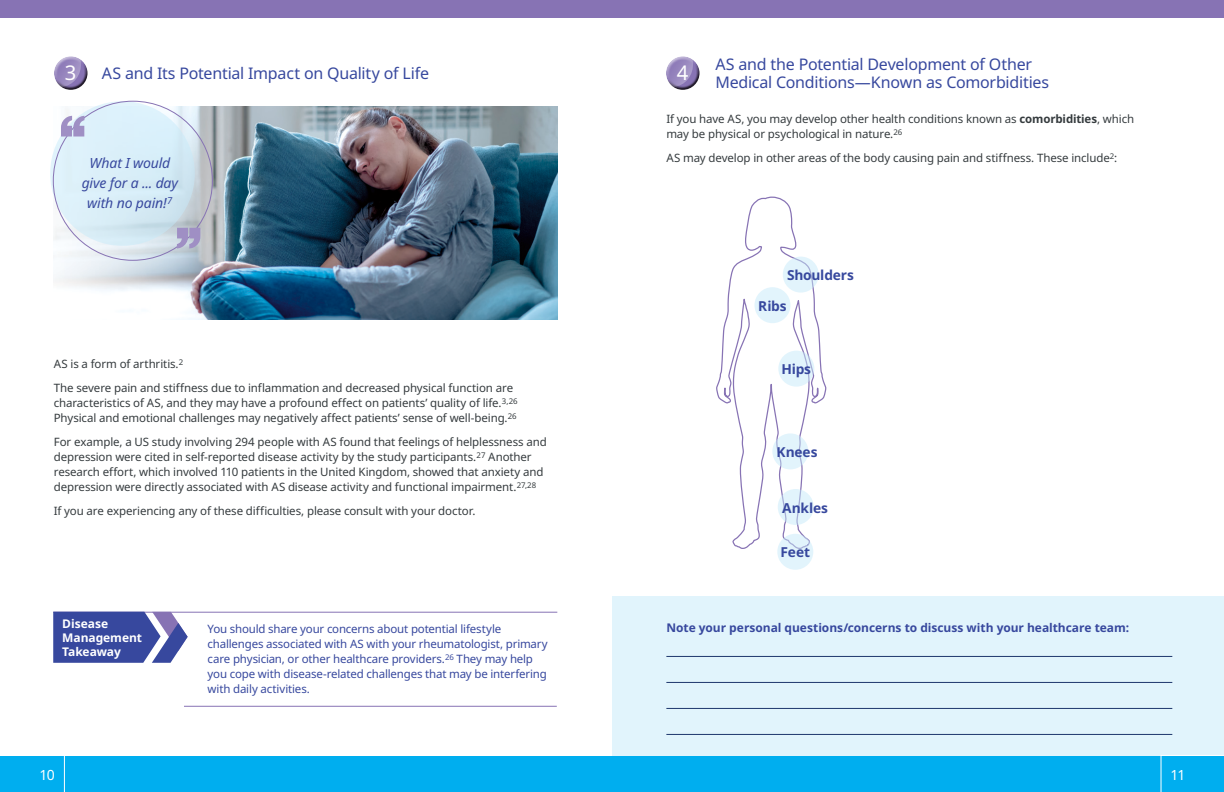
<style>
.page{position:relative;width:1224px;height:792px;background:#fff}
.page>*{position:absolute;margin:0;border:0;box-sizing:border-box;transform-origin:0 0}
.t1{font:20.2px "Noto Sans";color:#fff}
.t2{font:16px/18px "Noto Sans";letter-spacing:-.015em;color:#37489e}
.t3{font:italic 14px/20px "Noto Sans";letter-spacing:-.015em;color:#37489e;text-align:center}
.t4{font:14px "Noto Sans";color:#fff}
.t5{font:700 13.8px "Noto Sans";letter-spacing:-.01em;color:#37489e}
.t6{font:700 12px "Noto Sans";letter-spacing:-.005em;color:#37489e}
.t7{font:700 12px/14px "Noto Sans";letter-spacing:-.005em;color:#fff}
.t8{font:11.5px/15px "Noto Sans";letter-spacing:-.01em;color:#353b3e}
.t9{font:11.5px/15px "Noto Sans";letter-spacing:-.015em;color:#37489e}
.s1{font-weight:700}
</style>
<div class="page">
<div style="left:0;top:0;width:612px;height:17px;background:#8773b4"></div>
<div style="left:0;top:756px;width:612px;height:36px;background:#00aeef"></div>
<div style="left:53px;top:62px;width:36px;height:28px;background:#231f20;opacity:.88"></div>
<svg style="left:54px;top:56px;width:28px;height:32px"></svg>
<img style="left:54px;top:107px;width:504px;height:213px">
<hr style="left:184px;top:706px;width:373px;height:1px;background:#8773b4">
<svg style="left:50px;top:101px;width:145px;height:145px;background:#d7ecf6"></svg>
<svg style="left:61px;top:116px;width:23px;height:21px"></svg>
<svg style="left:177px;top:228px;width:23px;height:21px"></svg>
<hr style="left:53px;top:612px;width:504px;height:1px;background:#8773b4">
<svg style="left:53px;top:612px;width:135px;height:51px;background:#5461ab"></svg>
<svg style="left:63px;top:756px;width:2px;height:36px"></svg>
<div style="left:612px;top:597px;width:612px;height:177px;background:#e1f4fc"></div>
<div style="left:612px;top:0;width:612px;height:17px;background:#8773b4"></div>
<div style="left:612px;top:756px;width:612px;height:36px;background:#00aeef"></div>
<svg style="left:716px;top:196px;width:111px;height:353px"></svg>
<svg style="left:778px;top:351px;width:36px;height:36px"></svg>
<svg style="left:783px;top:257px;width:36px;height:36px"></svg>
<div style="left:754px;top:287px;width:36px;height:36px;background:#e2f4fc;border-radius:50%"></div>
<svg style="left:772px;top:433px;width:36px;height:36px"></svg>
<svg style="left:778px;top:489px;width:36px;height:36px"></svg>
<svg style="left:777px;top:534px;width:36px;height:36px"></svg>
<div style="left:665px;top:62px;width:36px;height:28px;background:#231f20;opacity:.88"></div>
<svg style="left:666px;top:56px;width:28px;height:32px"></svg>
<hr style="left:666px;top:656px;width:506px;height:1px;background:#1d366c">
<hr style="left:666px;top:682px;width:506px;height:1px;background:#1d366c">
<hr style="left:666px;top:708px;width:506px;height:1px;background:#1d366c">
<hr style="left:666px;top:734px;width:506px;height:1px;background:#1d366c">
<svg style="left:1161px;top:755px;width:63px;height:37px"></svg>
<h1 class="t1" style="left:65px;top:58px;width:13px">3</h1>
<h2 class="t2" style="left:102px;top:65px;width:329px">AS and Its Potential Impact on Quality of Life</h2>
<p class="t3" style="left:82px;top:153px;width:98px">What I would give for a ... day with no pain!<sup>7</sup></p>
<h2 class="t2" style="left:715px;top:56px;width:335px">AS and the Potential Development of Other<br>Medical Conditions—Known as Comorbidities</h2>
<p class="t8" style="left:666px;top:112px;width:469px">If you have AS, you may develop other health conditions known as <span class="s1">comorbidities</span>, which may be physical or psychological in nature.<sup>26</sup></p>
<p class="t8" style="left:666px;top:151px;width:452px">AS may develop in other areas of the body causing pain and stiffness. These include<sup>2</sup>:</p>
<h1 class="t1" style="left:677px;top:58px;width:13px">4</h1>
<p class="t5" style="left:787px;top:265px;width:68px">Shoulders</p>
<p class="t5" style="left:758px;top:296px;width:30px">Ribs</p>
<p class="t8" style="left:54px;top:352px;width:461px;line-height:24px">AS is a form of arthritis.<sup>2<br></sup>The severe pain and stiffness due to inflammation and decreased physical function are</p>
<p class="t8" style="left:54px;top:396px;width:465px">characteristics of AS, and they may have a profound effect on patients’ quality of life.<sup>3,26<br></sup>Physical and emotional challenges may negatively affect patients’ sense of well-being.<sup>26</sup></p>
<p class="t8" style="left:54px;top:435px;width:494px">For example, a US study involving 294 people with AS found that feelings of helplessness and depression were cited in self-reported disease activity by the study participants.<sup>27</sup> Another research effort, which involved 110 patients in the United Kingdom, showed that anxiety and depression were directly associated with AS disease activity and functional impairment.<sup>27,28</sup></p>
<p class="t8" style="left:54px;top:504px;width:423px">If you are experiencing any of these difficulties, please consult with your doctor.</p>
<p class="t5" style="left:781px;top:359px;width:31px">Hips</p>
<p class="t5" style="left:777px;top:442px;width:42px">Knees</p>
<p class="t5" style="left:782px;top:498px;width:47px">Ankles</p>
<p class="t5" style="left:781px;top:543px;width:31px">Feet</p>
<p class="t7" style="left:62px;top:617px;width:81px">Disease<br>Management<br>Takeaway</p>
<p class="t9" style="left:208px;top:622px;width:342px">You should share your concerns about potential lifestyle challenges associated with AS with your rheumatologist, primary care physician, or other healthcare providers.<sup>26</sup> They may help you cope with disease-related challenges that may be interfering with daily activities.</p>
<p class="t6" style="left:666px;top:619px;width:464px">Note your personal questions/concerns to discuss with your healthcare team:</p>
<p class="t4" style="left:39px;top:765px;width:17px">10</p>
<p class="t4" style="left:1171px;top:765px;width:16px">11</p>
</div>
